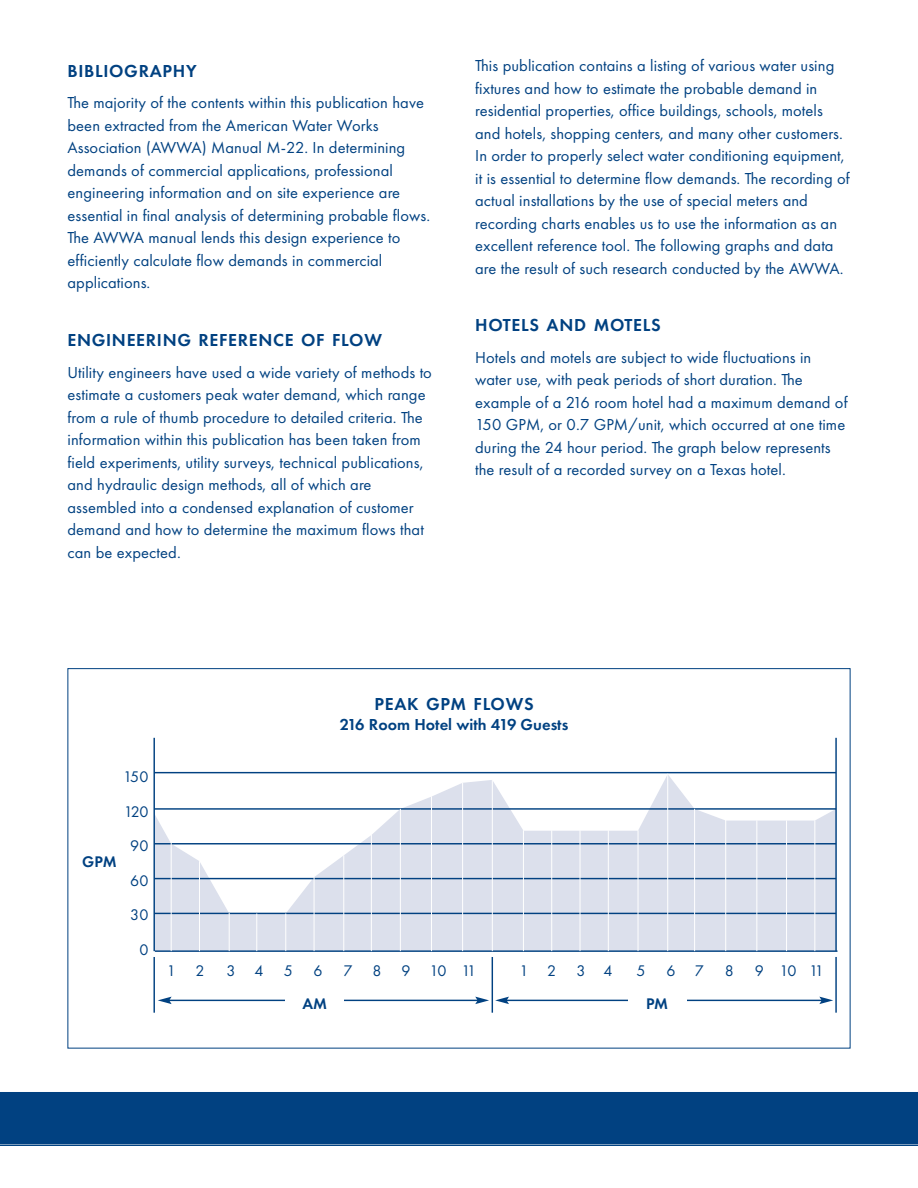
<style>
.page{position:relative;width:918px;height:1188px;background:#fff}
.page>*{position:absolute;margin:0;border:0;box-sizing:border-box;transform-origin:0 0}
.t1{font:600 18px "Futura PT";letter-spacing:.04em;color:#014181}
.t2{font:16.5px/22.5px "Futura PT";letter-spacing:.005em;color:#014181}
.t3{font:600 16.5px "Futura PT";color:#014181}
.t4{font:15.9px "Futura PT";letter-spacing:-.04em;color:#014181}
.t5{font:600 15.9px "Futura PT";letter-spacing:-.005em;color:#014181}
</style>
<div class="page">
<svg style="left:155px;top:775px;width:680px;height:175px;fill:#dce0ec"></svg>
<hr style="left:153px;top:738px;width:2px;height:213px;background:#014181">
<hr style="left:835px;top:738px;width:2px;height:213px;background:#014181">
<hr style="left:154px;top:772px;width:682px;height:1px;background:#014181">
<hr style="left:154px;top:808px;width:682px;height:2px;background:#014181">
<hr style="left:154px;top:843px;width:682px;height:1px;background:#014181">
<hr style="left:154px;top:878px;width:682px;height:1px;background:#014181">
<hr style="left:154px;top:913px;width:682px;height:1px;background:#014181">
<hr style="left:155px;top:950px;width:682px;height:2px;background:#014181">
<hr style="left:171px;top:842px;width:1px;height:109px;background:#fff">
<hr style="left:199px;top:861px;width:1px;height:90px;background:#fff">
<hr style="left:229px;top:913px;width:1px;height:38px;background:#fff">
<hr style="left:256px;top:913px;width:1px;height:38px;background:#fff">
<hr style="left:285px;top:913px;width:1px;height:38px;background:#fff">
<hr style="left:314px;top:877px;width:1px;height:74px;background:#fff">
<hr style="left:343px;top:855px;width:1px;height:96px;background:#fff">
<hr style="left:371px;top:834px;width:1px;height:117px;background:#fff">
<hr style="left:400px;top:809px;width:1px;height:142px;background:#fff">
<hr style="left:431px;top:796px;width:1px;height:155px;background:#fff">
<hr style="left:462px;top:783px;width:1px;height:168px;background:#fff">
<hr style="left:492px;top:779px;width:1px;height:172px;background:#fff">
<hr style="left:523px;top:830px;width:1px;height:121px;background:#fff">
<hr style="left:551px;top:830px;width:1px;height:121px;background:#fff">
<hr style="left:580px;top:830px;width:1px;height:121px;background:#fff">
<hr style="left:608px;top:830px;width:1px;height:121px;background:#fff">
<hr style="left:638px;top:830px;width:1px;height:121px;background:#fff">
<hr style="left:694px;top:809px;width:1px;height:142px;background:#fff">
<hr style="left:725px;top:820px;width:1px;height:131px;background:#fff">
<hr style="left:756px;top:820px;width:1px;height:131px;background:#fff">
<hr style="left:786px;top:820px;width:1px;height:131px;background:#fff">
<hr style="left:814px;top:820px;width:1px;height:131px;background:#fff">
<hr style="left:667px;top:774px;width:1px;height:177px;background:#fff">
<hr style="left:169px;top:1000px;width:309px;height:1px;background:#014181">
<svg style="left:158px;top:997px;width:14px;height:7px"></svg>
<svg style="left:475px;top:997px;width:14px;height:7px"></svg>
<div style="left:286px;top:995px;width:58px;height:31px;background:#fff"></div>
<hr style="left:506px;top:1000px;width:316px;height:1px;background:#014181">
<svg style="left:495px;top:997px;width:14px;height:7px"></svg>
<svg style="left:819px;top:997px;width:14px;height:7px"></svg>
<div style="left:628px;top:995px;width:58px;height:31px;background:#fff"></div>
<hr style="left:153px;top:957px;width:2px;height:56px;background:#014181">
<hr style="left:492px;top:957px;width:1px;height:56px;background:#014181">
<hr style="left:835px;top:957px;width:2px;height:56px;background:#014181">
<div style="left:0;top:1092px;width:918px;height:54px;background:#014181"></div>
<p class="t1" style="left:68px;top:64px;width:131px">BIBLIOGRAPHY</p>
<p class="t2" style="left:68px;top:93px;width:364px">The majority of the contents within this publication have been extracted from the American Water Works Association (AWWA) Manual M-22. In determining demands of commercial applications, professional engineering information and on site experience are essential in final analysis of determining probable flows.<br>The AWWA manual lends this design experience to efficiently calculate flow demands in commercial applications.</p>
<p class="t1" style="left:68px;top:333px;width:316px">ENGINEERING REFERENCE OF FLOW</p>
<p class="t2" style="left:68px;top:362px;width:366px">Utility engineers have used a wide variety of methods to estimate a customers peak water demand, which range from a rule of thumb procedure to detailed criteria. The information within this publication has been taken from field experiments, utility surveys, technical publications, and hydraulic design methods, all of which are assembled into a condensed explanation of customer demand and how to determine the maximum flows that can be expected.</p>
<p class="t2" style="left:475px;top:56px;width:376px">This publication contains a listing of various water using fixtures and how to estimate the probable demand in residential properties, office buildings, schools, motels and hotels, shopping centers, and many other customers.<br>In order to properly select water conditioning equipment, it is essential to determine flow demands. The recording of actual installations by the use of special meters and recording charts enables us to use the information as an excellent reference tool. The following graphs and data are the result of such research conducted by the AWWA.</p>
<p class="t1" style="left:475px;top:318px;width:187px">HOTELS AND MOTELS</p>
<p class="t2" style="left:475px;top:348px;width:374px">Hotels and motels are subject to wide fluctuations in water use, with peak periods of short duration. The example of a 216 room hotel had a maximum demand of 150 GPM, or 0.7 GPM/unit, which occurred at one time during the 24 hour period. The graph below represents the result of a recorded survey on a Texas hotel.</p>
<p class="t5" style="left:82px;top:855px;width:36px">GPM</p>
<p class="t4" style="left:123px;top:770px;width:27px">150</p>
<p class="t4" style="left:124px;top:805px;width:26px">120</p>
<p class="t4" style="left:130px;top:839px;width:20px">90</p>
<p class="t4" style="left:130px;top:874px;width:20px">60</p>
<p class="t4" style="left:130px;top:908px;width:20px">30</p>
<p class="t4" style="left:139px;top:943px;width:11px">0</p>
<p class="t1" style="left:374px;top:697px;width:161px">PEAK GPM FLOWS</p>
<p class="t3" style="left:340px;top:718px;width:230px">216 Room Hotel with 419 Guests</p>
<p class="t4" style="left:167px;top:965px;width:39px">1 2</p>
<p class="t4" style="left:226px;top:965px;width:39px">3 4</p>
<p class="t4" style="left:284px;top:965px;width:11px">5</p>
<p class="t4" style="left:313px;top:965px;width:11px">6</p>
<p class="t4" style="left:343px;top:965px;width:134px">7 8 9 1011</p>
<p class="t4" style="left:519px;top:965px;width:38px">1 2</p>
<p class="t4" style="left:576px;top:965px;width:38px">3 4</p>
<p class="t4" style="left:636px;top:965px;width:11px">5</p>
<p class="t4" style="left:666px;top:965px;width:39px">6 7</p>
<p class="t4" style="left:725px;top:965px;width:11px">8</p>
<p class="t4" style="left:755px;top:965px;width:70px">9 10 11</p>
<p class="t5" style="left:302px;top:997px;width:26px">AM</p>
<p class="t5" style="left:646px;top:997px;width:24px">PM</p>
</div>
